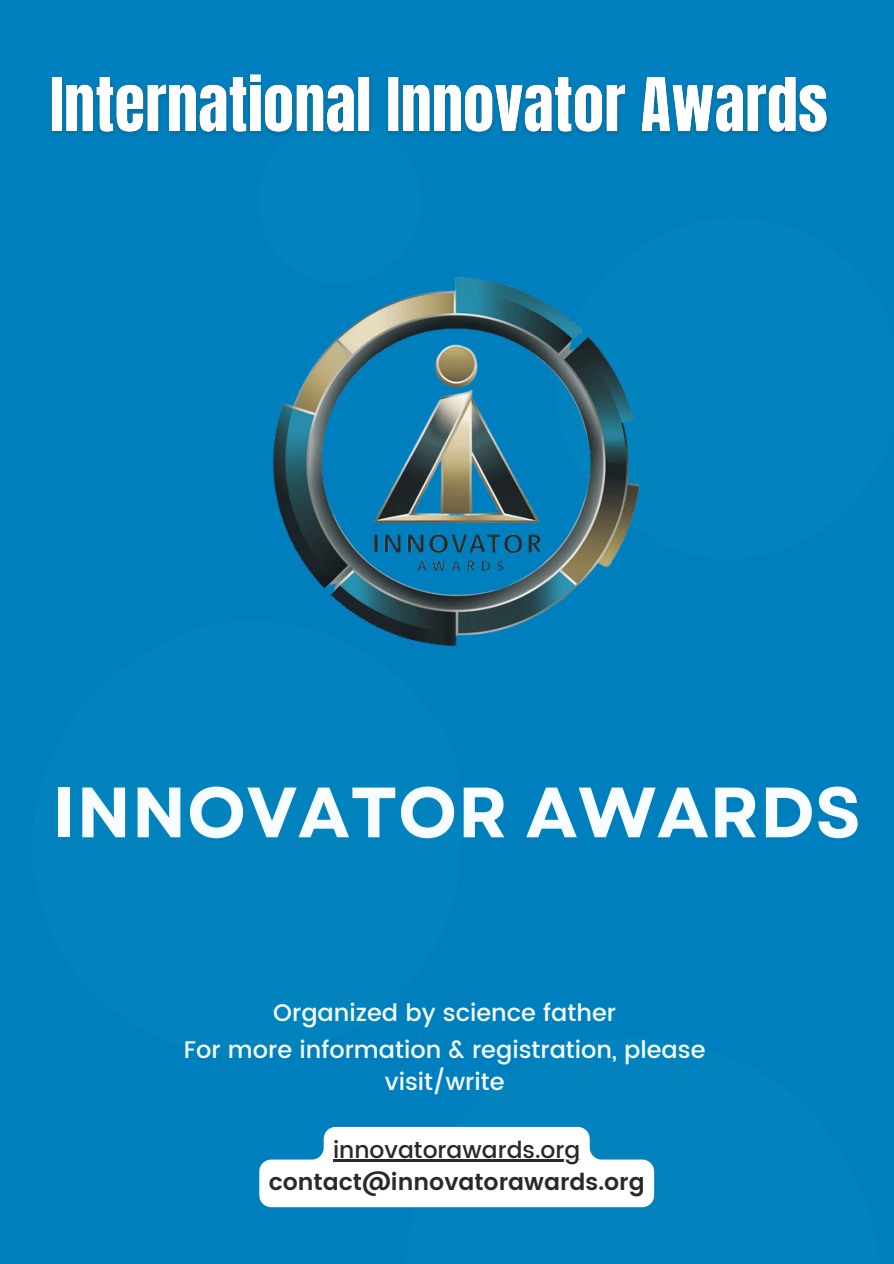
<style>
.page{position:relative;width:894px;height:1264px;background:#fff}
.page>*{position:absolute;margin:0;border:0;box-sizing:border-box;transform-origin:0 0}
.t1{font:700 70.95px "Garet";letter-spacing:.01em;color:#f6fcff}
.t2{font:500 24px/32.7px "Poppins";color:#f6fcff;text-align:center}
.t3{font:600 23.4px "Poppins";color:#2b2829}
.t4{font:500 23.4px "Poppins";color:#2b2829}
</style>
<div class="page">
<div style="left:0;top:0;width:893px;height:1263px;background:#007fbe"></div>
<img style="left:273px;top:277px;width:367px;height:369px">
<svg style="left:259px;top:1126px;width:395px;height:81px;background:#d7eaf3"></svg>
<hr style="left:333px;top:1159px;width:247px;height:2px;background:#2b2829">
<img style="left:51px;top:74px;width:776px;height:61px">
<p class="t1" style="left:53px;top:761px;width:809px">INNOVATOR AWARDS</p>
<h1 class="t2" style="left:273px;top:996px;width:344px">Organized by science father</h1>
<p class="t2" style="left:184px;top:1032px;width:523px">For more information &amp; registration, please visit/write</p>
<p class="t4" style="left:333px;top:1135px;width:249px">innovatorawards.org</p>
<p class="t3" style="left:268px;top:1168px;width:377px">contact@innovatorawards.org</p>
</div>
